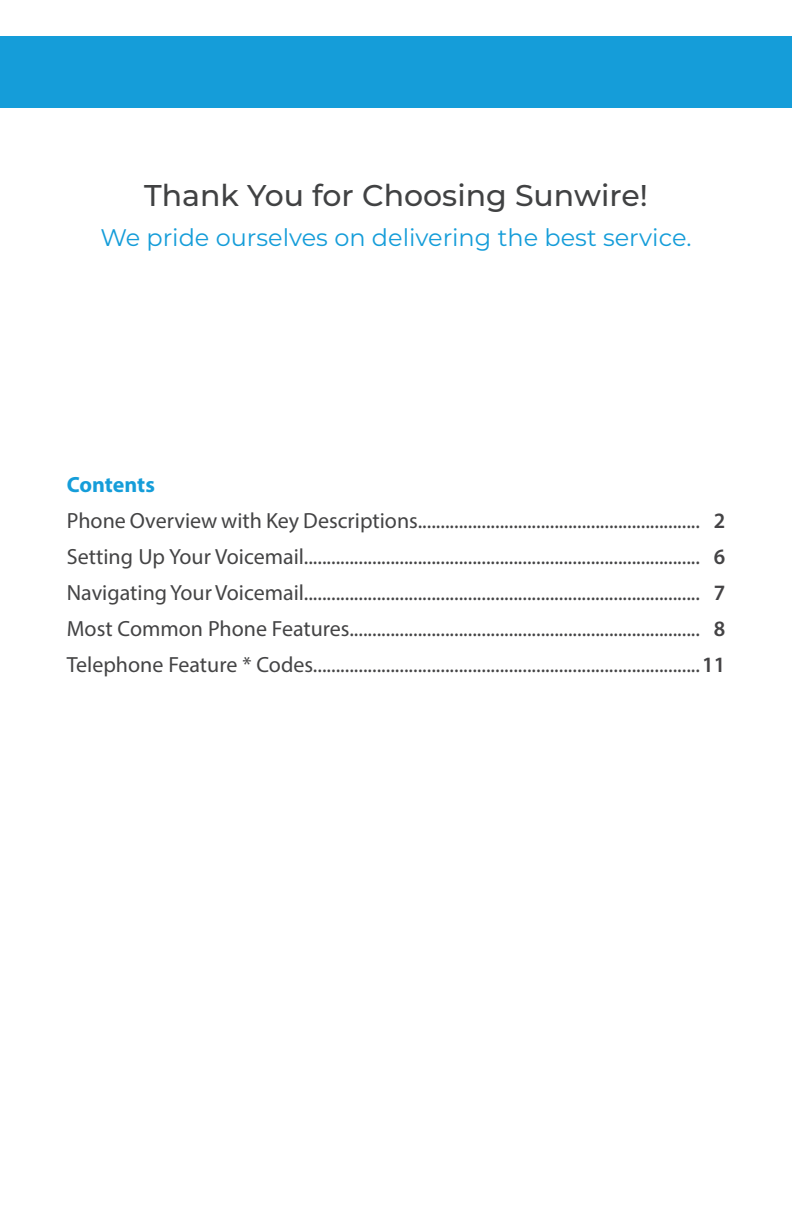
<style>
.page{position:relative;width:792px;height:1224px;background:#fff}
.page>*{position:absolute;margin:0;border:0;box-sizing:border-box;transform-origin:0 0}
.t1{font:500 30px "Montserrat";color:#414243}
.t2{font:24px "Montserrat";color:#159dd9}
.t3{font:22px/36px "Myriad Pro";color:#444445}
.t4{font:700 22px "Myriad Pro";letter-spacing:-.005em;color:#159dd9}
.t5{font:600 22px/36px "Myriad Pro";color:#444345;text-align:justify}
.s1{font-weight:600;color:#444345}
</style>
<div class="page">
<div style="left:0;top:36px;width:792px;height:72px;background:#159dd9"></div>
<h1 class="t1" style="left:144px;top:174px;width:505px">Thank You for Choosing Sunwire!</h1>
<p class="t2" style="left:100px;top:221px;width:593px">We pride ourselves on delivering the best service.</p>
<p class="t4" style="left:67px;top:470px;width:90px">Contents</p>
<p class="t3" style="left:67px;top:502px;width:660px">Phone Overview with Key Descriptions..............................................................<br>Setting Up Your Voicemail.......................................................................................<br>Navigating Your Voicemail.......................................................................................<br>Most Common Phone Features.............................................................................<br>Telephone Feature * Codes.....................................................................................<span class="s1">11</span></p>
<p class="t5" style="left:714px;top:502px;width:13px">2<br>6<br>7<br>8</p>
</div>
